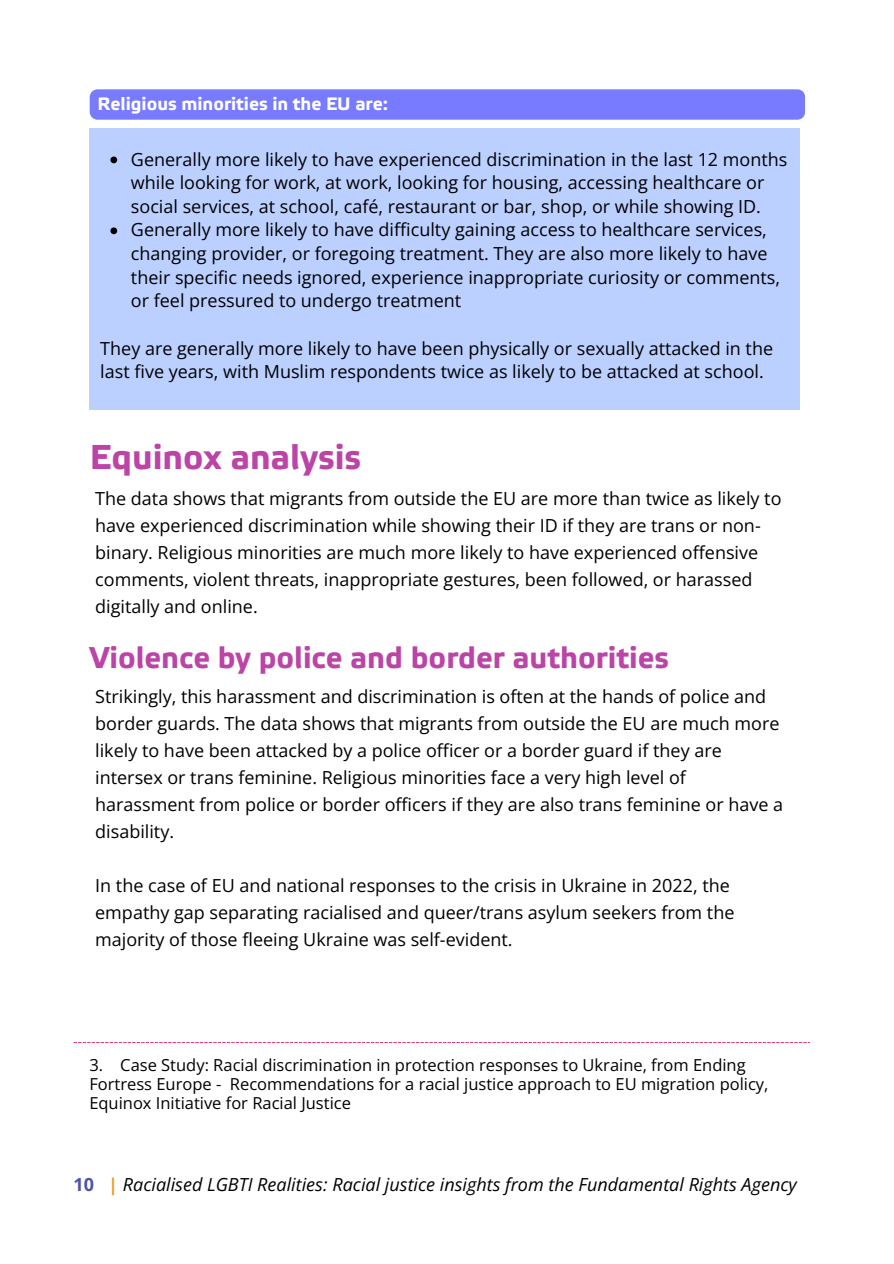
<style>
.page{position:relative;width:894px;height:1264px;background:#fff}
.page>*{position:absolute;margin:0;border:0;box-sizing:border-box;transform-origin:0 0}
.t1{font:700 34.5px "Etelka Text Pro";color:#bb44a6}
.t2{font:700 30px "Etelka Text Pro";color:#bb44a6}
.t3{font:18px/27px "Open Sans";color:#000}
.t4{font:italic 18px "Open Sans";color:#000}
.t5{font:700 18px "Etelka Text Pro";color:#fff}
.t6{font:16.5px/19.2px "Open Sans";color:#000}
.s1{font-weight:700;font-style:normal;color:#5052ab}
.s2{font-weight:700;font-style:normal;color:#ef9c2a}
</style>
<div class="page">
<div style="left:90px;top:129px;width:710px;height:281px;background:#bbd0ff"></div>
<svg style="left:110px;top:156px;width:7px;height:7px"></svg>
<svg style="left:110px;top:227px;width:7px;height:7px"></svg>
<div style="left:90px;top:89px;width:715px;height:31px;background:#787bff"></div>
<svg style="left:74px;top:1042px;width:735px;height:1px"></svg>
<h3 class="t5" style="left:97px;top:94px;width:292px">Religious minorities in the EU are:</h3>
<p class="t3" style="left:131px;top:147px;width:658px;line-height:23.7px">Generally more likely to have experienced discrimination in the last 12 months while looking for work, at work, looking for housing, accessing healthcare or social services, at school, café, restaurant or bar, shop, or while showing ID.</p>
<p class="t3" style="left:131px;top:218px;width:650px;line-height:23.7px">Generally more likely to have difficulty gaining access to healthcare services, changing provider, or foregoing treatment. They are also more likely to have their specific needs ignored, experience inappropriate curiosity or comments, or feel pressured to undergo treatment</p>
<p class="t3" style="left:100px;top:336px;width:674px;line-height:23.7px">They are generally more likely to have been physically or sexually attacked in the last five years, with Muslim respondents twice as likely to be attacked at school.</p>
<h1 class="t1" style="left:90px;top:437px;width:273px">Equinox analysis</h1>
<p class="t3" style="left:95px;top:484px;width:687px">The data shows that migrants from outside the EU are more than twice as likely to have experienced discrimination while showing their ID if they are trans or non&shy;binary. Religious minorities are much more likely to have experienced offensive comments, violent threats, inappropriate gestures, been followed, or harassed digitally and online.</p>
<h2 class="t2" style="left:90px;top:640px;width:580px">Violence by police and border authorities</h2>
<p class="t3" style="left:95px;top:682px;width:689px">Strikingly, this harassment and discrimination is often at the hands of police and border guards. The data shows that migrants from outside the EU are much more likely to have been attacked by a police officer or a border guard if they are intersex or trans feminine. Religious minorities face a very high level of harassment from police or border officers if they are also trans feminine or have a disability.</p>
<p class="t3" style="left:95px;top:871px;width:640px">In the case of EU and national responses to the crisis in Ukraine in 2022, the empathy gap separating racialised and queer/trans asylum seekers from the majority of those fleeing Ukraine was self-evident.</p>
<p class="t6" style="left:89px;top:1054px;width:680px">3. Case Study: Racial discrimination in protection responses to Ukraine, from Ending<br>Fortress Europe - Recommendations for a racial justice approach to EU migration policy,<br>Equinox Initiative for Racial Justice</p>
<h3 class="t4" style="left:74px;top:1171px;width:724px"><span class="s1">10</span> <span class="s2">|</span> Racialised LGBTI Realities: Racial justice insights from the Fundamental Rights Agency</h3>
</div>
